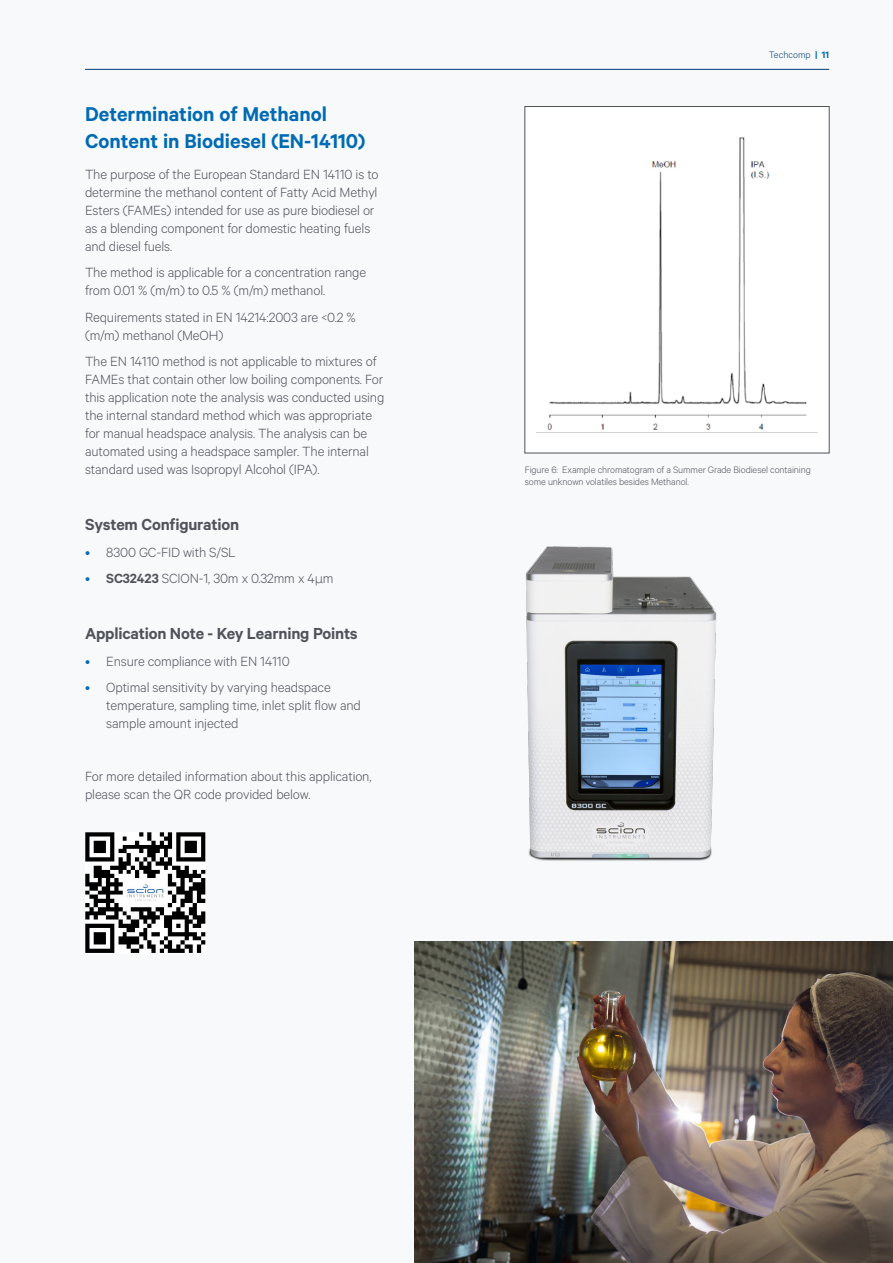
<style>
.page{position:relative;width:893px;height:1263px;background:#f7f9fb}
.page>*{position:absolute;margin:0;border:0;box-sizing:border-box;transform-origin:0 0}
.Heading_2{font:600 22.5px/27px "Calibre";color:#006ab4}
.Heading_3{font:600 18px "Calibre";letter-spacing:-.01em;color:#50535a}
.Body_Copy{font:300 15px/18px "Calibre";letter-spacing:-.01em;color:#50535a}
.Small_Print{font:300 10.5px/12.6px "Calibre";letter-spacing:-.01em;color:#50535a}
.t1{font:300 10.5px "Calibre";color:#003e78}
.s1{color:#006ab4}
.s2{font-weight:600}
.s3{font-family:"Segoe UI";font-size:13.5px}
.s4{font-weight:600;color:#006ab4}
</style>
<div class="page">
<img style="left:415px;top:941px;width:478px;height:322px">
<img style="left:85px;top:832px;width:121px;height:121px">
<div style="left:525px;top:106px;width:304px;height:347px;background:#fff"></div>
<img style="left:547px;top:137px;width:260px;height:293px">
<img style="left:525px;top:546px;width:192px;height:315px">
<hr style="left:85px;top:69px;width:744px;height:1px;background:#003e78">
<p class="Heading_2" style="left:85px;top:100px;width:282px">Determination of Methanol<br>Content in Biodiesel (EN-14110)</p>
<p class="Body_Copy" style="left:85px;top:164px;width:295px">The purpose of the European Standard EN 14110 is to determine the methanol content of Fatty Acid Methyl Esters (FAMEs) intended for use as pure biodiesel or as a blending component for domestic heating fuels and diesel fuels.</p>
<p class="Body_Copy" style="left:85px;top:263px;width:283px">The method is applicable for a concentration range from 0.01 % (m/m) to 0.5 % (m/m) methanol.</p>
<p class="Body_Copy" style="left:85px;top:307px;width:272px">Requirements stated in EN 14214:2003 are &lt;0.2 % (m/m) methanol (MeOH)</p>
<p class="Body_Copy" style="left:85px;top:352px;width:301px">The EN 14110 method is not applicable to mixtures of FAMEs that contain other low boiling components. For this application note the analysis was conducted using the internal standard method which was appropriate for manual headspace analysis. The analysis can be automated using a headspace sampler. The internal standard used was Isopropyl Alcohol (IPA).</p>
<p class="Heading_3" style="left:85px;top:514px;width:156px">System Configuration</p>
<p class="Body_Copy" style="left:85px;top:542px;width:152px"><span class="s1">•</span> 8300 GC-FID with S/SL</p>
<p class="Body_Copy" style="left:85px;top:569px;width:250px"><span class="s1">•</span> <span class="s2">SC32423</span> SCION-1, 30m x 0.32mm x 4<span class="s3">μ</span>m</p>
<p class="Heading_3" style="left:85px;top:623px;width:274px">Application Note - Key Learning Points</p>
<p class="Body_Copy" style="left:85px;top:651px;width:206px"><span class="s1">•</span> Ensure compliance with EN 14110</p>
<p class="Body_Copy" style="left:106px;top:678px;width:256px;text-indent:-21px"><span class="s1">•</span> Optimal sensitivity by varying headspace temperature, sampling time, inlet split flow and sample amount injected</p>
<p class="Body_Copy" style="left:85px;top:767px;width:288px">For more detailed information about this application, please scan the QR code provided below.</p>
<p class="t1" style="left:769px;top:48px;width:62px">Techcomp <span class="s4">| 11</span></p>
<p class="Small_Print" style="left:525px;top:463px;width:287px">Figure 6: Example chromatogram of a Summer Grade Biodiesel containing some unknown volatiles besides Methanol.</p>
</div>
